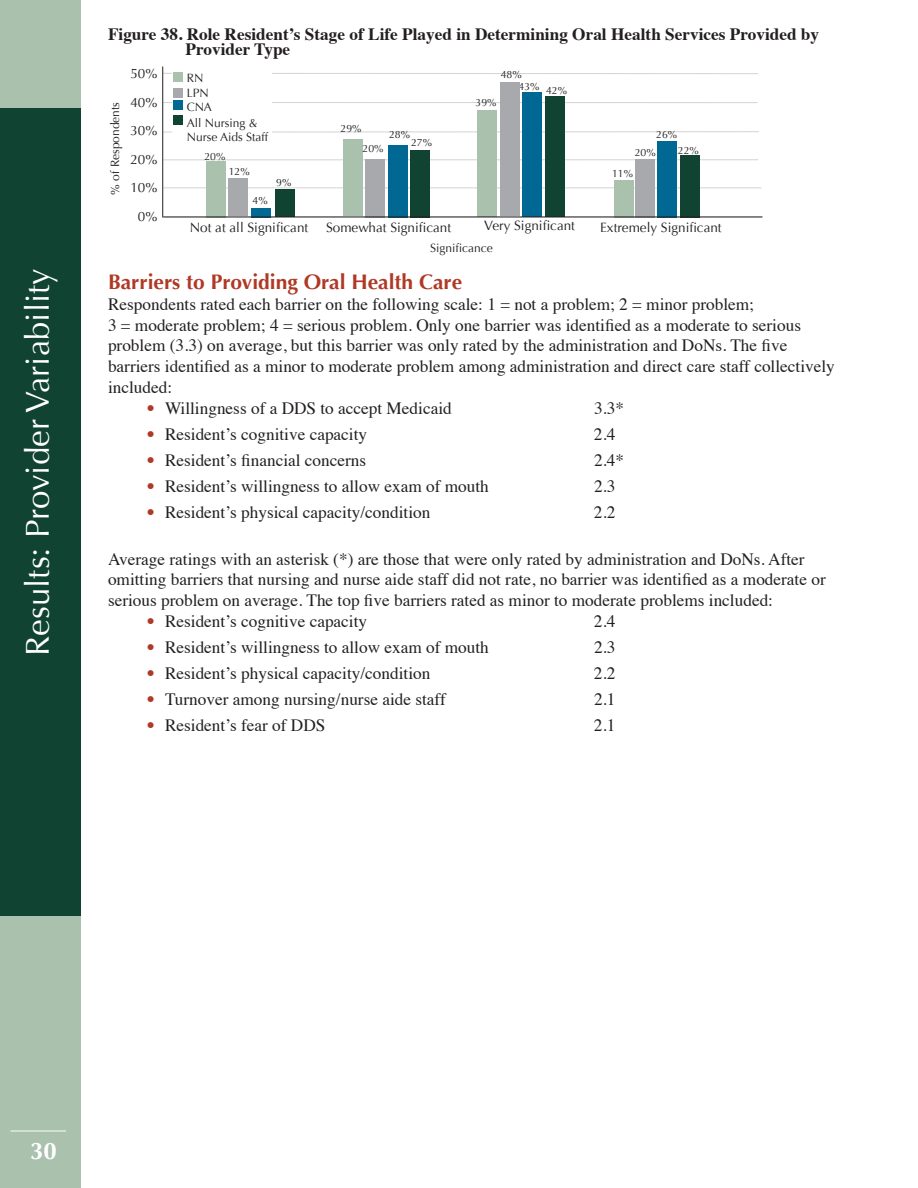
<style>
.page{position:relative;width:918px;height:1188px;background:#fff}
.page>*{position:absolute;margin:0;border:0;box-sizing:border-box;transform-origin:0 0}
.t1{font:33px "Optima";color:#fff}
.t2{font:700 24px "Optima";color:#fff}
.text{font:700 21px "Optima";color:#b03926}
.text-2{font:17.25px/20.7px "Times";color:#231f20}
.text-3{font:700 17.25px "Times";color:#231f20}
.t3{font:13.5px "Optima";color:#231f20}
.t4{font:12px/14.4px "Optima";color:#231f20}
.t5{font:10.5px "Optima";color:#231f20}
.s1{font-family:"Palatino";color:#b03926}
</style>
<div class="page">
<div style="left:0;top:0;width:81px;height:1188px;background:#aac1ad"></div>
<div style="left:0;top:108px;width:81px;height:808px;background:#104331"></div>
<hr style="left:10px;top:1131px;width:56px;height:1px;background:#fff">
<hr style="left:163px;top:73px;width:595px;height:1px;background:#57585a">
<hr style="left:163px;top:102px;width:595px;height:1px;background:#57585a">
<hr style="left:163px;top:131px;width:596px;height:2px;background:#57585a">
<hr style="left:163px;top:159px;width:595px;height:1px;background:#57585a">
<hr style="left:163px;top:187px;width:598px;height:1px;background:#57585a">
<hr style="left:162px;top:67px;width:1px;height:151px;background:#231f20">
<div style="left:172px;top:68px;width:100px;height:76px;background:#fff"></div>
<div style="left:174px;top:73px;width:9px;height:9px;background:#aac1ad"></div>
<div style="left:174px;top:88px;width:9px;height:9px;background:#a8a9ad"></div>
<div style="left:174px;top:101px;width:9px;height:9px;background:#006893"></div>
<div style="left:174px;top:115px;width:9px;height:10px;background:#104331"></div>
<div style="left:206px;top:161px;width:19px;height:56px;background:#aac1ad"></div>
<div style="left:251px;top:208px;width:19px;height:9px;background:#006893"></div>
<div style="left:275px;top:189px;width:19px;height:28px;background:#104331"></div>
<div style="left:229px;top:178px;width:19px;height:38px;background:#a8a9ad"></div>
<div style="left:343px;top:139px;width:19px;height:77px;background:#aac1ad"></div>
<div style="left:388px;top:145px;width:19px;height:73px;background:#006893"></div>
<div style="left:410px;top:150px;width:20px;height:68px;background:#104331"></div>
<div style="left:366px;top:159px;width:19px;height:59px;background:#a8a9ad"></div>
<div style="left:614px;top:180px;width:19px;height:38px;background:#aac1ad"></div>
<div style="left:658px;top:141px;width:19px;height:77px;background:#006893"></div>
<div style="left:680px;top:155px;width:19px;height:63px;background:#104331"></div>
<div style="left:635px;top:159px;width:19px;height:59px;background:#a8a9ad"></div>
<div style="left:478px;top:110px;width:19px;height:107px;background:#aac1ad"></div>
<div style="left:523px;top:92px;width:19px;height:125px;background:#006893"></div>
<div style="left:545px;top:97px;width:19px;height:120px;background:#104331"></div>
<div style="left:500px;top:82px;width:19px;height:134px;background:#a8a9ad"></div>
<hr style="left:163px;top:216px;width:599px;height:1px;background:#231f20">
<p class="t1" style="left:18px;top:656px;width:389px;rotate:-90deg">Results: Provider Variability</p>
<p class="text-3" style="left:108px;top:18px;width:713px">Figure 38. Role Resident’s Stage of Life Played in Determining Oral Health Services Provided by</p>
<p class="text-3" style="left:186px;top:33px;width:106px">Provider Type</p>
<p class="t3" style="left:130px;top:66px;width:29px">50%</p>
<p class="t3" style="left:130px;top:94px;width:29px">40%</p>
<p class="t3" style="left:130px;top:123px;width:29px">30%</p>
<p class="t3" style="left:130px;top:151px;width:29px">20%</p>
<p class="t3" style="left:130px;top:180px;width:29px">10%</p>
<p class="t3" style="left:138px;top:208px;width:21px">0%</p>
<p class="t3" style="left:190px;top:220px;width:120px">Not at all Significant</p>
<p class="t3" style="left:326px;top:220px;width:127px">Somewhat Significant</p>
<p class="t3" style="left:600px;top:219px;width:123px">Extremely Significant</p>
<p class="t5" style="left:501px;top:68px;width:23px">48%</p>
<p class="t5" style="left:519px;top:80px;width:23px">43%</p>
<p class="t4" style="left:187px;top:71px;width:18px">RN</p>
<p class="t4" style="left:187px;top:86px;width:24px">LPN</p>
<p class="t4" style="left:187px;top:116px;width:83px">All Nursing &amp;<br>Nurse Aids Staff</p>
<p class="t5" style="left:546px;top:84px;width:23px">42%</p>
<p class="t5" style="left:476px;top:96px;width:23px">39%</p>
<p class="t4" style="left:187px;top:100px;width:27px">CNA</p>
<p class="t4" style="left:108px;top:195px;width:94px;rotate:-90deg">% of Respondents</p>
<p class="t5" style="left:341px;top:122px;width:23px">29%</p>
<p class="t5" style="left:656px;top:128px;width:23px">26%</p>
<p class="t5" style="left:389px;top:129px;width:23px">28%</p>
<p class="t5" style="left:411px;top:136px;width:23px">27%</p>
<p class="t5" style="left:363px;top:143px;width:23px">20%</p>
<p class="t5" style="left:678px;top:144px;width:23px">22%</p>
<p class="t5" style="left:635px;top:146px;width:23px">20%</p>
<p class="t5" style="left:204px;top:150px;width:23px">20%</p>
<p class="t5" style="left:229px;top:166px;width:23px">12%</p>
<p class="t5" style="left:612px;top:167px;width:23px">11%</p>
<p class="t5" style="left:276px;top:176px;width:17px">9%</p>
<p class="t5" style="left:253px;top:195px;width:17px">4%</p>
<p class="t3" style="left:484px;top:218px;width:92px">Very Significant</p>
<p class="t4" style="left:430px;top:241px;width:64px">Significance</p>
<p class="text" style="left:108px;top:270px;width:356px">Barriers to Providing Oral Health Care</p>
<p class="text-2" style="left:108px;top:292px;width:728px">Respondents rated each barrier on the following scale: 1 = not a problem; 2 = minor problem;<br>3 = moderate problem; 4 = serious problem. Only one barrier was identified as a moderate to serious problem (3.3) on average, but this barrier was only rated by the administration and DoNs. The five barriers identified as a minor to moderate problem among administration and direct care staff collectively included:</p>
<p class="text-2" style="left:146px;top:396px;width:308px"><span class="s1">•</span> Willingness of a DDS to accept Medicaid</p>
<p class="text-2" style="left:594px;top:396px;width:32px">3.3*</p>
<p class="text-2" style="left:146px;top:422px;width:223px"><span class="s1">•</span> Resident’s cognitive capacity</p>
<p class="text-2" style="left:594px;top:422px;width:23px">2.4</p>
<p class="text-2" style="left:146px;top:448px;width:222px"><span class="s1">•</span> Resident’s financial concerns</p>
<p class="text-2" style="left:594px;top:448px;width:32px">2.4*</p>
<p class="text-2" style="left:146px;top:474px;width:345px"><span class="s1">•</span> Resident’s willingness to allow exam of mouth</p>
<p class="text-2" style="left:594px;top:474px;width:23px">2.3</p>
<p class="text-2" style="left:146px;top:500px;width:286px"><span class="s1">•</span> Resident’s physical capacity/condition</p>
<p class="text-2" style="left:594px;top:500px;width:23px">2.2</p>
<p class="text-2" style="left:108px;top:547px;width:719px">Average ratings with an asterisk (*) are those that were only rated by administration and DoNs. After omitting barriers that nursing and nurse aide staff did not rate, no barrier was identified as a moderate or serious problem on average. The top five barriers rated as minor to moderate problems included:</p>
<p class="text-2" style="left:146px;top:609px;width:223px"><span class="s1">•</span> Resident’s cognitive capacity</p>
<p class="text-2" style="left:594px;top:609px;width:23px">2.4</p>
<p class="text-2" style="left:146px;top:635px;width:345px"><span class="s1">•</span> Resident’s willingness to allow exam of mouth</p>
<p class="text-2" style="left:594px;top:635px;width:23px">2.3</p>
<p class="text-2" style="left:146px;top:661px;width:286px"><span class="s1">•</span> Resident’s physical capacity/condition</p>
<p class="text-2" style="left:594px;top:661px;width:23px">2.2</p>
<p class="text-2" style="left:146px;top:688px;width:302px"><span class="s1">•</span> Turnover among nursing/nurse aide staff</p>
<p class="text-2" style="left:594px;top:688px;width:23px">2.1</p>
<p class="text-2" style="left:146px;top:714px;width:181px"><span class="s1">•</span> Resident’s fear of DDS</p>
<p class="text-2" style="left:594px;top:714px;width:23px">2.1</p>
<h2 class="t2" style="left:30px;top:1137px;width:28px">30</h2>
</div>
